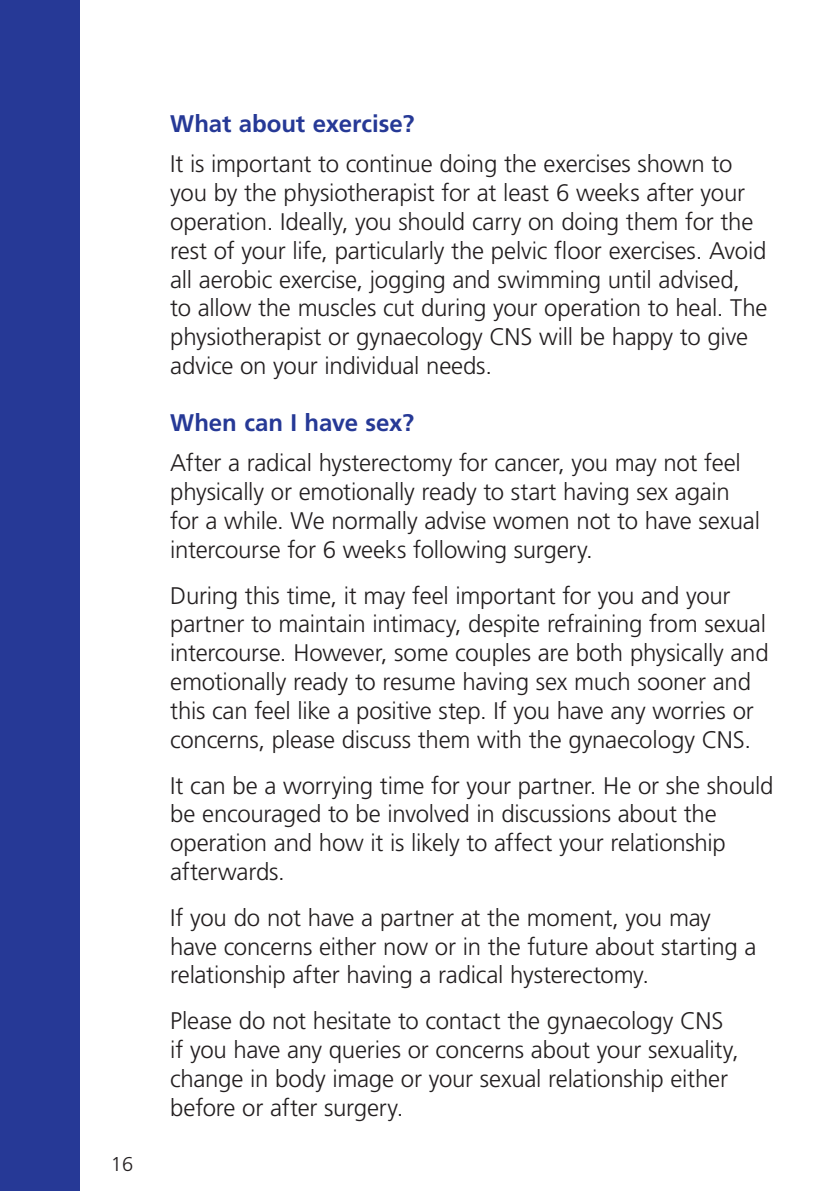
<style>
.page{position:relative;width:840px;height:1191px;background:#fff}
.page>*{position:absolute;margin:0;border:0;box-sizing:border-box;transform-origin:0 0}
.BODY{font:300 24px/28.8px "Frutiger";letter-spacing:-.01em;color:#231f20}
.SUB_HEADING{font:700 24px "Frutiger";letter-spacing:-.005em;color:#263996}
.t1{font:300 20px "Frutiger";color:#231f20}
</style>
<div class="page">
<div style="left:0;top:0;width:79px;height:1191px;background:#263996"></div>
<p class="t1" style="left:111px;top:1152px;width:24px">16</p>
<p class="SUB_HEADING" style="left:170px;top:110px;width:246px">What about exercise?</p>
<p class="BODY" style="left:170px;top:149px;width:598px">It is important to continue doing the exercises shown to you by the physiotherapist for at least 6 weeks after your operation. Ideally, you should carry on doing them for the rest of your life, particularly the pelvic floor exercises. Avoid all aerobic exercise, jogging and swimming until advised,<br>to allow the muscles cut during your operation to heal. The physiotherapist or gynaecology CNS will be happy to give advice on your individual needs.</p>
<p class="SUB_HEADING" style="left:170px;top:409px;width:245px">When can I have sex?</p>
<p class="BODY" style="left:170px;top:448px;width:591px">After a radical hysterectomy for cancer, you may not feel physically or emotionally ready to start having sex again for a while. We normally advise women not to have sexual intercourse for 6 weeks following surgery.</p>
<p class="BODY" style="left:170px;top:581px;width:599px">During this time, it may feel important for you and your partner to maintain intimacy, despite refraining from sexual intercourse. However, some couples are both physically and emotionally ready to resume having sex much sooner and this can feel like a positive step. If you have any worries or concerns, please discuss them with the gynaecology CNS.</p>
<p class="BODY" style="left:170px;top:770px;width:604px">It can be a worrying time for your partner. He or she should be encouraged to be involved in discussions about the operation and how it is likely to affect your relationship afterwards.</p>
<p class="BODY" style="left:170px;top:903px;width:587px">If you do not have a partner at the moment, you may have concerns either now or in the future about starting a relationship after having a radical hysterectomy.</p>
<p class="BODY" style="left:170px;top:1006px;width:569px">Please do not hesitate to contact the gynaecology CNS if you have any queries or concerns about your sexuality, change in body image or your sexual relationship either before or after surgery.</p>
</div>
